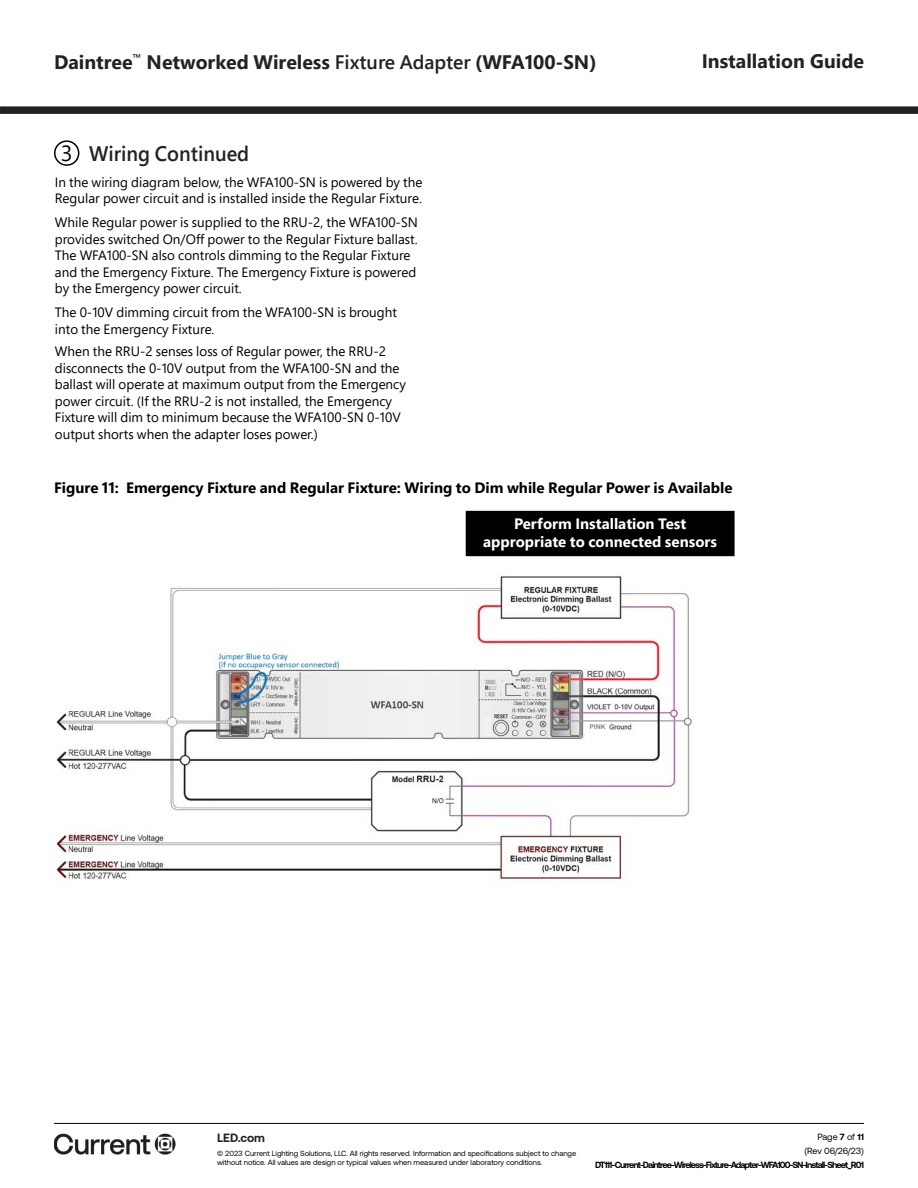
<style>
.page{position:relative;width:918px;height:1188px;background:#fff}
.page>*{position:absolute;margin:0;border:0;box-sizing:border-box;transform-origin:0 0}
.t1{font:600 21px "Segoe Pro";color:#202323;scale:.95 1}
.t2{font:700 19.5px "Segoe Pro";color:#202323}
.t3{font:700 19.5px "Segoe UI";color:#202323}
.t4{font:700 15px "Segoe Pro";color:#000}
.t5{font:700 15px/18px "Segoe Pro";color:#fff;text-align:center}
.t6{font:13.5px/16.5px "Segoe Pro";color:#000}
.t7{font:700 12px "Aeonik";color:#202322}
.t8{font:700 9px "Aeonik";letter-spacing:-.1em;color:#000}
.t9{font:9px/14.1px "Aeonik";color:#000;text-align:right}
.t10{font:7.5px/9.8px "Aeonik";color:#000}
.t11{font:6.75px "Aeonik";color:#4e4e50}
.s1{font-weight:600}
.s2{font-weight:400;font-size:21.9px;color:#000}
.s3{font-weight:700}
</style>
<div class="page">
<div style="left:0;top:106px;width:918px;height:8px;background:#202323"></div>
<hr style="left:54px;top:1123px;width:810px;height:1px;background:#000">
<img style="left:54px;top:1133px;width:122px;height:22px">
<div style="left:54px;top:140px;width:25px;height:26px;border:2px solid #000;border-radius:50%"></div>
<div style="left:466px;top:512px;width:268px;height:43px;background:#000"></div>
<hr style="left:466px;top:511px;width:269px;height:1px;background:#000">
<hr style="left:733px;top:512px;width:2px;height:43px;background:#000">
<hr style="left:466px;top:555px;width:269px;height:1px;background:#000">
<img style="left:56px;top:576px;width:636px;height:304px">
<div style="left:585px;top:723px;width:22px;height:9px;background:#fff"></div>
<h2 class="t2" style="left:54px;top:48px;width:544px">Daintree<sup>™</sup> Networked Wireless <span class="s1">Fixture Adapter</span> (WFA100-SN)</h2>
<h1 class="t1" style="left:61px;top:139px;width:200px"><span class="s2">3</span> Wiring Continued</h1>
<p class="t6" style="left:55px;top:173px;width:369px">In the wiring diagram below, the WFA100-SN is powered by the<br>Regular power circuit and is installed inside the Regular Fixture.</p>
<p class="t6" style="left:55px;top:214px;width:364px">While Regular power is supplied to the RRU-2, the WFA100-SN provides switched On/Off power to the Regular Fixture ballast.<br>The WFA100-SN also controls dimming to the Regular Fixture and the Emergency Fixture. The Emergency Fixture is powered by the Emergency power circuit.</p>
<p class="t6" style="left:55px;top:304px;width:344px">The 0-10V dimming circuit from the WFA100-SN is brought into the Emergency Fixture.</p>
<p class="t6" style="left:55px;top:343px;width:353px">When the RRU-2 senses loss of Regular power, the RRU-2 disconnects the 0-10V output from the WFA100-SN and the ballast will operate at maximum output from the Emergency power circuit. (If the RRU-2 is not installed, the Emergency Fixture will dim to minimum because the WFA100-SN 0-10V output shorts when the adapter loses power.)</p>
<h2 class="t3" style="left:702px;top:43px;width:164px">Installation Guide</h2>
<p class="t4" style="left:54px;top:477px;width:680px">Figure 11: Emergency Fixture and Regular Fixture: Wiring to Dim while Regular Power is Available</p>
<p class="t5" style="left:483px;top:514px;width:236px">Perform Installation Test appropriate to connected sensors</p>
<p class="t11" style="left:590px;top:723px;width:17px">PINK</p>
<p class="t7" style="left:217px;top:1131px;width:49px">LED.com</p>
<p class="t10" style="left:217px;top:1148px;width:361px">© 2023 Current Lighting Solutions, LLC. All rights reserved. Information and specifications subject to change without notice. All values are design or typical values when measured under laboratory conditions.</p>
<p class="t9" style="left:805px;top:1130px;width:61px">Page <span class="s3">7</span> of <span class="s3">11 </span>(Rev 06/26/23)</p>
<p class="t8" style="left:595px;top:1160px;width:270px">DT111-Current-Daintree-Wireless-Fixture-Adapter-WFA100-SN-Install-Sheet_R01</p>
</div>
